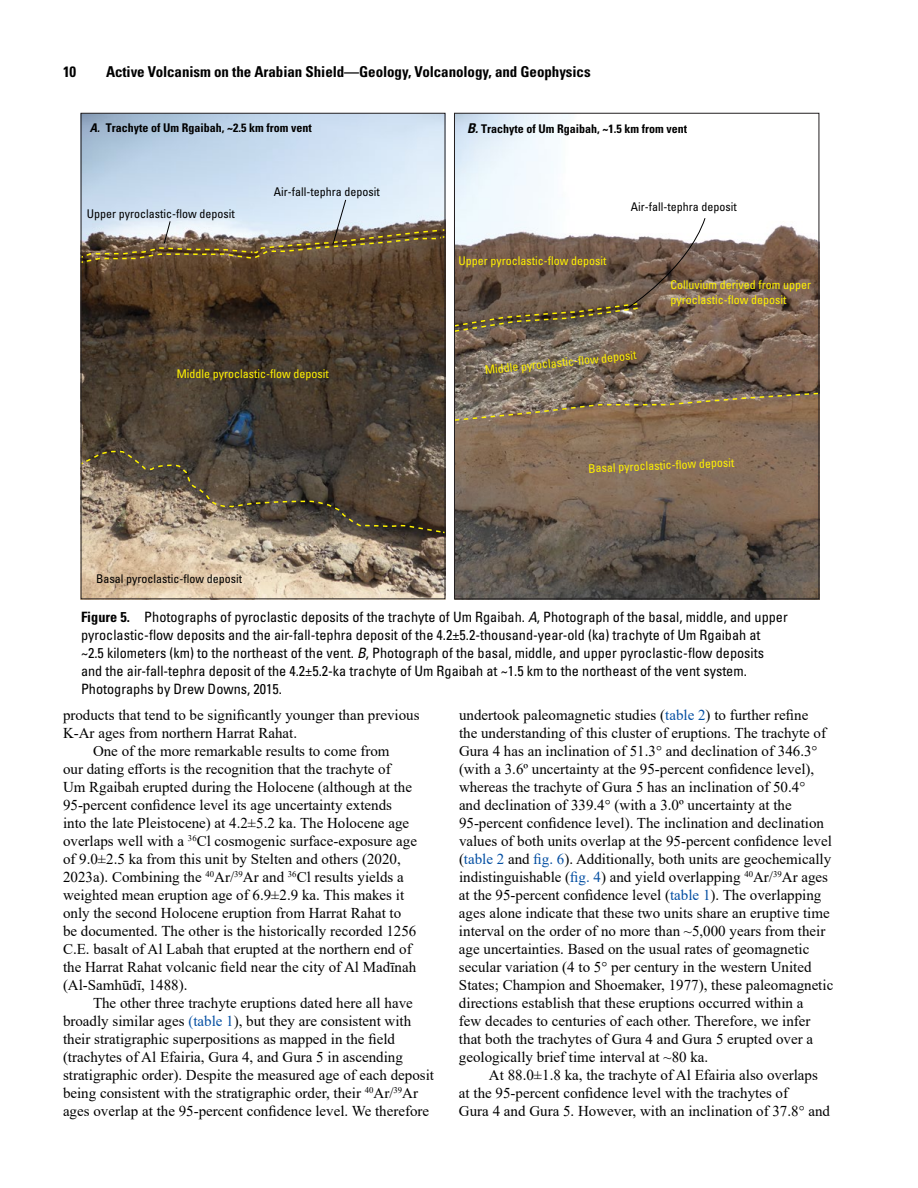
<style>
.page{position:relative;width:918px;height:1188px;background:#fff}
.page>*{position:absolute;margin:0;border:0;box-sizing:border-box;transform-origin:0 0}
.Body_Text{font:15px/18px "Times New Roman";color:#000}
.t1{font:700 condensed 15px "Univers";letter-spacing:-.005em;color:#000}
.FigureCaption{font:condensed 14.25px/18px "Univers";color:#000}
.t2{font:condensed 12px/14.4px "Univers";color:#fff200}
.t3{font:condensed 12px "Univers";color:#000}
.t4{font:700 condensed 12px "Univers";color:#000}
.s1{font-style:italic;color:#010101}
.s2{font-style:italic;font-size:13.5px;color:#010101}
.s3{font-family:"FGDC Geo Age";font-stretch:normal}
.s4{font-weight:700}
.s5{font-style:italic}
.s6{color:#034ea2}
</style>
<div class="page">
<img style="left:456px;top:115px;width:361px;height:482px">
<img style="left:83px;top:115px;width:360px;height:482px">
<svg style="left:80px;top:450px;width:366px;height:84px;background:#675a4b"></svg>
<svg style="left:456px;top:392px;width:364px;height:30px;background:#8a735a"></svg>
<svg style="left:80px;top:199px;width:626px;height:134px;background:#85796d"></svg>
<p class="t1" style="left:63px;top:62px;width:15px">10</p>
<p class="t1" style="left:106px;top:62px;width:486px">Active Volcanism on the Arabian Shield—Geology, Volcanology, and Geophysics</p>
<p class="t4" style="left:90px;top:120px;width:223px"><span class="s1">A.</span> Trachyte of Um Rgaibah, ~2.5 km from vent</p>
<p class="t4" style="left:467px;top:122px;width:222px"><span class="s2">B.</span> Trachyte of Um Rgaibah, ~1.5 km from vent</p>
<p class="t3" style="left:87px;top:206px;width:149px">Upper pyroclastic-flow deposit</p>
<p class="t3" style="left:274px;top:184px;width:107px">Air-fall-tephra deposit</p>
<p class="t2" style="left:177px;top:366px;width:153px"><span class="s3">M</span>iddle pyroclastic-flow deposit</p>
<p class="t3" style="left:96px;top:572px;width:147px">Basal pyroclastic-flow deposit</p>
<p class="t2" style="left:459px;top:254px;width:149px">Upper pyroclastic-flow deposit</p>
<p class="t3" style="left:631px;top:199px;width:107px">Air-fall-tephra deposit</p>
<p class="t2" style="left:671px;top:278px;width:142px">Colluvium derived from upper pyroclastic-flow deposit</p>
<p class="t2" style="left:484px;top:363px;width:153px;rotate:-6deg"><span class="s3">M</span>iddle pyroclastic-flow deposit</p>
<p class="t2" style="left:588px;top:460px;width:147px;rotate:-2deg">Basal pyroclastic-flow deposit</p>
<p class="FigureCaption" style="left:81px;top:608px;width:708px"><span class="s4">Figure 5.</span> Photographs of pyroclastic deposits of the trachyte of Um Rgaibah. <span class="s5">A</span>, Photograph of the basal, middle, and upper pyroclastic-flow deposits and the air-fall-tephra deposit of the 4.2±5.2-thousand-year-old (ka) trachyte of Um Rgaibah at<br>~2.5 kilometers (km) to the northeast of the vent. <span class="s5">B</span>, Photograph of the basal, middle, and upper pyroclastic-flow deposits and the air-fall-tephra deposit of the 4.2±5.2-ka trachyte of Um Rgaibah at ~1.5 km to the northeast of the vent system.<br>Photographs by Drew Downs, 2015.</p>
<p class="Body_Text" style="left:63px;top:705px;width:358px">products that tend to be significantly younger than previous<br>K-Ar ages from northern Harrat Rahat.</p>
<p class="Body_Text" style="left:63px;top:741px;width:356px;text-indent:30px">One of the more remarkable results to come from<br>our dating efforts is the recognition that the trachyte of<br>Um Rgaibah erupted during the Holocene (although at the 95-percent confidence level its age uncertainty extends into the late Pleistocene) at 4.2±5.2 ka. The Holocene age overlaps well with a <sup>36</sup>Cl cosmogenic surface-exposure age of 9.0±2.5 ka from this unit by Stelten and others (2020, 2023a). Combining the <sup>40</sup>Ar/<sup>39</sup>Ar and <sup>36</sup>Cl results yields a weighted mean eruption age of 6.9±2.9 ka. This makes it only the second Holocene eruption from Harrat Rahat to be documented. The other is the historically recorded 1256<br>C.E. basalt of Al Labah that erupted at the northern end of the Harrat Rahat volcanic field near the city of Al Madīnah (Al-Samhūdī, 1488).</p>
<p class="Body_Text" style="left:63px;top:993px;width:373px;text-indent:30px">The other three trachyte eruptions dated here all have broadly similar ages <span class="s6">(table 1</span>), but they are consistent with their stratigraphic superpositions as mapped in the field (trachytes of Al Efairia, Gura 4, and Gura 5 in ascending stratigraphic order). Despite the measured age of each deposit being consistent with the stratigraphic order, their <sup>40</sup>Ar/<sup>39</sup>Ar ages overlap at the 95-percent confidence level. We therefore</p>
<p class="Body_Text" style="left:459px;top:705px;width:376px">undertook paleomagnetic studies (<span class="s6">table 2</span>) to further refine<br>the understanding of this cluster of eruptions. The trachyte of Gura 4 has an inclination of 51.3° and declination of 346.3° (with a 3.6º uncertainty at the 95-percent confidence level), whereas the trachyte of Gura 5 has an inclination of 50.4°<br>and declination of 339.4° (with a 3.0º uncertainty at the 95-percent confidence level). The inclination and declination values of both units overlap at the 95-percent confidence level (<span class="s6">table 2</span> and <span class="s6">fig. 6</span>). Additionally, both units are geochemically indistinguishable (<span class="s6">fig. 4</span>) and yield overlapping <sup>40</sup>Ar/<sup>39</sup>Ar ages at the 95-percent confidence level (<span class="s6">table 1</span>). The overlapping ages alone indicate that these two units share an eruptive time interval on the order of no more than ~5,000 years from their age uncertainties. Based on the usual rates of geomagnetic secular variation (4 to 5° per century in the western United States; Champion and Shoemaker, 1977), these paleomagnetic directions establish that these eruptions occurred within a<br>few decades to centuries of each other. Therefore, we infer that both the trachytes of Gura 4 and Gura 5 erupted over a geologically brief time interval at ~80 ka.</p>
<p class="Body_Text" style="left:459px;top:1065px;width:373px;text-indent:30px">At 88.0±1.8 ka, the trachyte of Al Efairia also overlaps at the 95-percent confidence level with the trachytes of<br>Gura 4 and Gura 5. However, with an inclination of 37.8° and</p>
</div>
